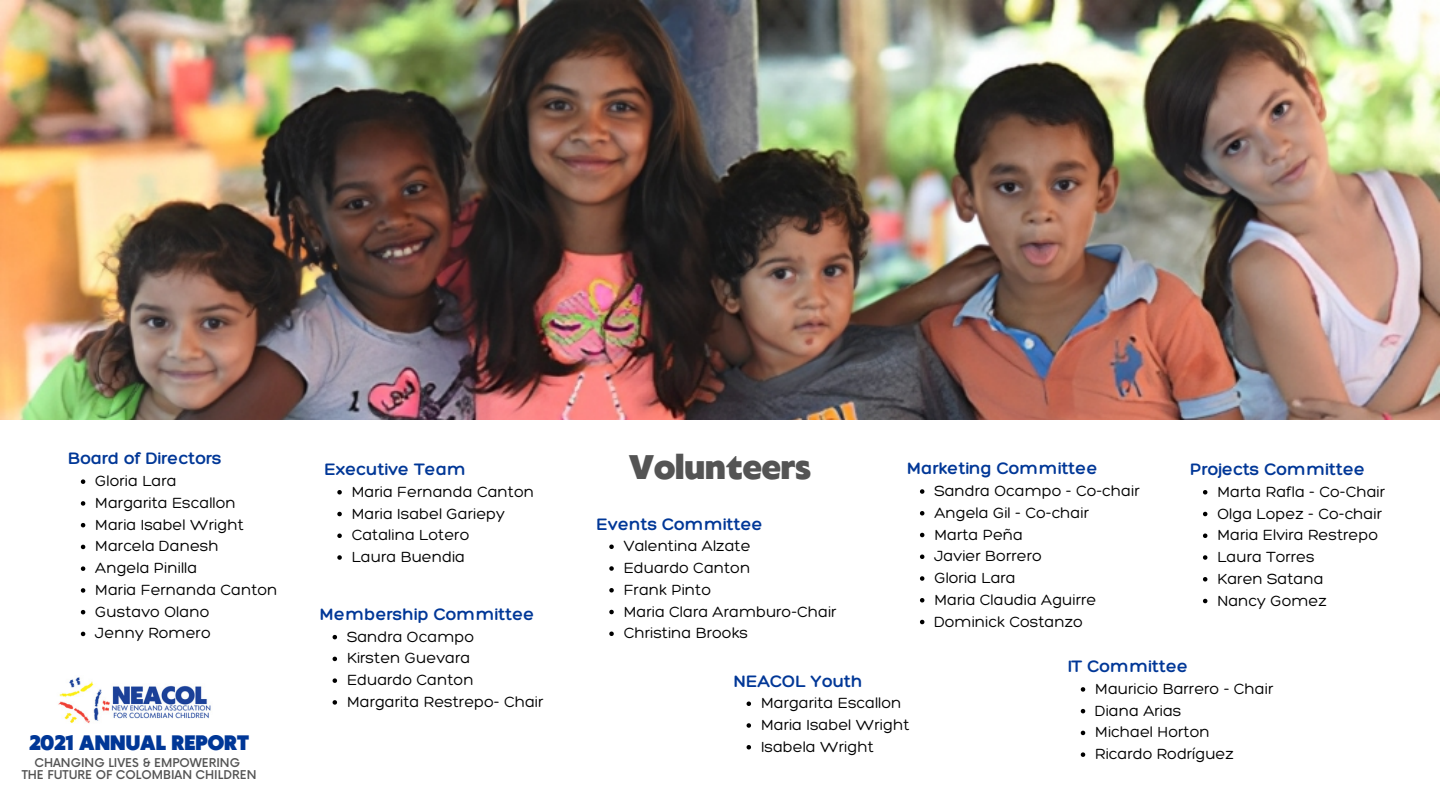
<style>
.page{position:relative;width:1440px;height:810px;background:#fff}
.page>*{position:absolute;margin:0;border:0;box-sizing:border-box;transform-origin:0 0}
.t1{font:900 32px "Klein Text";color:#545454}
.t2{font:900 19.6px "Klein Text";color:#003797}
.t3{font:300 18px "Hero";color:#003797}
.t4{font:300 16px "Hero";color:#000}
.t5{font:500 11.8px "Now";color:#545454}
</style>
<div class="page">
<img style="left:58px;top:677px;width:153px;height:47px">
<img style="left:0;top:0;width:1440px;height:420px">
<svg style="left:81px;top:479px;width:4px;height:5px"></svg>
<svg style="left:81px;top:501px;width:4px;height:5px"></svg>
<svg style="left:81px;top:523px;width:4px;height:4px"></svg>
<svg style="left:81px;top:545px;width:4px;height:4px"></svg>
<svg style="left:81px;top:566px;width:4px;height:5px"></svg>
<svg style="left:81px;top:588px;width:4px;height:5px"></svg>
<svg style="left:81px;top:610px;width:4px;height:4px"></svg>
<svg style="left:81px;top:632px;width:4px;height:4px"></svg>
<svg style="left:337px;top:490px;width:5px;height:5px"></svg>
<svg style="left:337px;top:512px;width:5px;height:4px"></svg>
<svg style="left:337px;top:534px;width:5px;height:4px"></svg>
<svg style="left:337px;top:555px;width:5px;height:5px"></svg>
<svg style="left:333px;top:635px;width:4px;height:4px"></svg>
<svg style="left:333px;top:657px;width:4px;height:4px"></svg>
<svg style="left:333px;top:678px;width:4px;height:5px"></svg>
<svg style="left:333px;top:700px;width:4px;height:5px"></svg>
<svg style="left:609px;top:545px;width:5px;height:4px"></svg>
<svg style="left:609px;top:566px;width:5px;height:5px"></svg>
<svg style="left:609px;top:588px;width:5px;height:5px"></svg>
<svg style="left:609px;top:610px;width:5px;height:4px"></svg>
<svg style="left:609px;top:632px;width:5px;height:4px"></svg>
<svg style="left:747px;top:702px;width:4px;height:4px"></svg>
<svg style="left:747px;top:723px;width:4px;height:5px"></svg>
<svg style="left:747px;top:745px;width:4px;height:5px"></svg>
<svg style="left:920px;top:489px;width:4px;height:5px"></svg>
<svg style="left:920px;top:511px;width:4px;height:5px"></svg>
<svg style="left:920px;top:533px;width:4px;height:4px"></svg>
<svg style="left:920px;top:555px;width:4px;height:4px"></svg>
<svg style="left:920px;top:576px;width:4px;height:5px"></svg>
<svg style="left:920px;top:598px;width:4px;height:5px"></svg>
<svg style="left:920px;top:620px;width:4px;height:4px"></svg>
<svg style="left:1203px;top:490px;width:4px;height:5px"></svg>
<svg style="left:1203px;top:512px;width:4px;height:4px"></svg>
<svg style="left:1203px;top:534px;width:4px;height:4px"></svg>
<svg style="left:1203px;top:555px;width:4px;height:5px"></svg>
<svg style="left:1203px;top:577px;width:4px;height:5px"></svg>
<svg style="left:1203px;top:599px;width:4px;height:4px"></svg>
<svg style="left:1081px;top:687px;width:4px;height:5px"></svg>
<svg style="left:1081px;top:709px;width:4px;height:4px"></svg>
<svg style="left:1081px;top:731px;width:4px;height:4px"></svg>
<svg style="left:1081px;top:752px;width:4px;height:5px"></svg>
<p class="t3" style="left:68px;top:447px;width:155px">Board of Directors</p>
<p class="t4" style="left:95px;top:471px;width:83px">Gloria Lara</p>
<p class="t4" style="left:95px;top:493px;width:142px">Margarita Escallon</p>
<p class="t4" style="left:95px;top:514px;width:150px">Maria Isabel Wright</p>
<p class="t4" style="left:95px;top:536px;width:125px">Marcela Danesh</p>
<p class="t4" style="left:95px;top:558px;width:104px">Angela Pinilla</p>
<p class="t4" style="left:95px;top:580px;width:184px">Maria Fernanda Canton</p>
<p class="t4" style="left:95px;top:601px;width:116px">Gustavo Olano</p>
<p class="t4" style="left:95px;top:623px;width:117px">Jenny Romero</p>
<p class="t2" style="left:29px;top:733px;width:222px">2021 ANNUAL REPORT</p>
<p class="t5" style="left:34px;top:756px;width:207px">CHANGING LIVES &amp; EMPOWERING</p>
<p class="t5" style="left:22px;top:769px;width:236px">THE FUTURE OF COLOMBIAN CHILDREN</p>
<p class="t3" style="left:325px;top:458px;width:143px">Executive Team</p>
<p class="t4" style="left:352px;top:482px;width:184px">Maria Fernanda Canton</p>
<p class="t4" style="left:352px;top:503px;width:155px">Maria Isabel Gariepy</p>
<p class="t4" style="left:352px;top:525px;width:119px">Catalina Lotero</p>
<p class="t4" style="left:352px;top:547px;width:115px">Laura Buendia</p>
<p class="t3" style="left:320px;top:603px;width:216px">Membership Committee</p>
<p class="t4" style="left:347px;top:626px;width:129px">Sandra Ocampo</p>
<p class="t4" style="left:347px;top:648px;width:125px">Kirsten Guevara</p>
<p class="t4" style="left:347px;top:670px;width:128px">Eduardo Canton</p>
<p class="t4" style="left:347px;top:692px;width:198px">Margarita Restrepo- Chair</p>
<p class="t1" style="left:629px;top:451px;width:183px">Volunteers</p>
<p class="t3" style="left:597px;top:512px;width:168px">Events Committee</p>
<p class="t4" style="left:624px;top:536px;width:128px">Valentina Alzate</p>
<p class="t4" style="left:624px;top:558px;width:128px">Eduardo Canton</p>
<p class="t4" style="left:624px;top:580px;width:89px">Frank Pinto</p>
<p class="t4" style="left:624px;top:601px;width:214px">Maria Clara Aramburo-Chair</p>
<p class="t4" style="left:624px;top:623px;width:126px">Christina Brooks</p>
<p class="t3" style="left:907px;top:457px;width:192px">Marketing Committee</p>
<p class="t4" style="left:934px;top:481px;width:207px">Sandra Ocampo - Co-chair</p>
<p class="t4" style="left:934px;top:503px;width:156px">Angela Gil - Co-chair</p>
<p class="t4" style="left:934px;top:524px;width:90px">Marta Peña</p>
<p class="t4" style="left:934px;top:546px;width:109px">Javier Borrero</p>
<p class="t4" style="left:934px;top:568px;width:83px">Gloria Lara</p>
<p class="t4" style="left:934px;top:590px;width:164px">Maria Claudia Aguirre</p>
<p class="t4" style="left:934px;top:611px;width:150px">Dominick Costanzo</p>
<p class="t3" style="left:1190px;top:458px;width:177px">Projects Committee</p>
<p class="t4" style="left:1217px;top:482px;width:169px">Marta Rafla - Co-Chair</p>
<p class="t4" style="left:1217px;top:503px;width:166px">Olga Lopez - Co-chair</p>
<p class="t4" style="left:1217px;top:525px;width:162px">Maria Elvira Restrepo</p>
<p class="t4" style="left:1217px;top:547px;width:99px">Laura Torres</p>
<p class="t4" style="left:1217px;top:569px;width:108px">Karen Satana</p>
<p class="t4" style="left:1217px;top:590px;width:111px">Nancy Gomez</p>
<p class="t3" style="left:1068px;top:655px;width:122px">IT Committee</p>
<p class="t3" style="left:734px;top:669px;width:130px">NEACOL Youth</p>
<p class="t4" style="left:761px;top:693px;width:142px">Margarita Escallon</p>
<p class="t4" style="left:761px;top:715px;width:150px">Maria Isabel Wright</p>
<p class="t4" style="left:761px;top:737px;width:114px">Isabela Wright</p>
<p class="t4" style="left:1095px;top:679px;width:180px">Mauricio Barrero - Chair</p>
<p class="t4" style="left:1095px;top:700px;width:88px">Diana Arias</p>
<p class="t4" style="left:1095px;top:722px;width:116px">Michael Horton</p>
<p class="t4" style="left:1095px;top:744px;width:140px">Ricardo Rodríguez</p>
</div>
